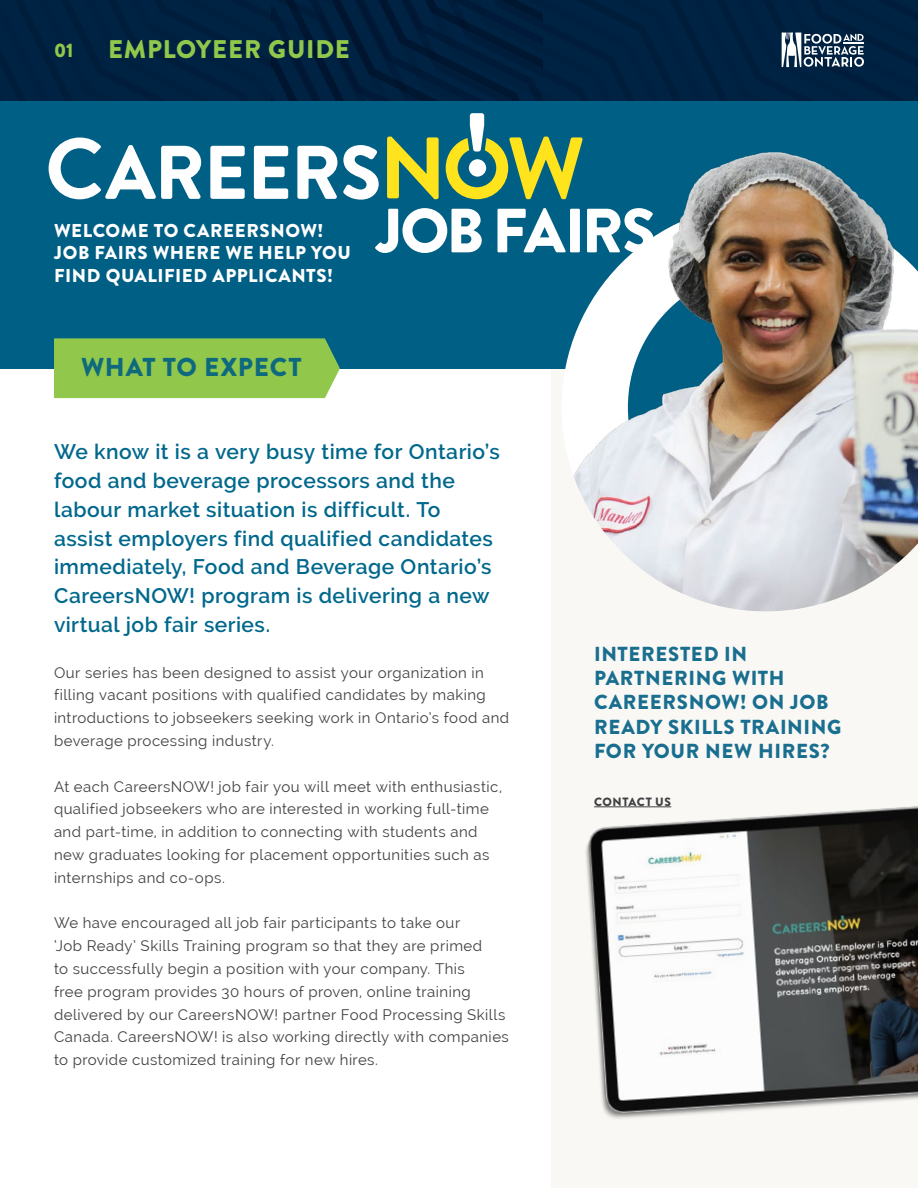
<style>
.page{position:relative;width:918px;height:1188px;background:#fff}
.page>*{position:absolute;margin:0;border:0;box-sizing:border-box;transform-origin:0 0}
.t1{font:900 25.95px "Brandon Grotesque";letter-spacing:.025em;color:#005f84}
.t2{font:900 25.5px "Brandon Grotesque";letter-spacing:.03em;color:#91c84c}
.t3{font:600 21px/28.8px "Raleway";letter-spacing:.025em;color:#00688c}
.t4{font:900 20.25px/24.5px "Brandon Grotesque";letter-spacing:.03em;color:#005f84}
.t5{font:900 19.5px "Brandon Grotesque";color:#91c84c}
.t6{font:900 18.6px/22.4px "Brandon Grotesque";letter-spacing:.03em;color:#fff}
.t7{font:15px/22.8px "Raleway";letter-spacing:.03em;color:#414042}
.t8{font:900 12px "Brandon Grotesque";letter-spacing:.04em;color:#414042}
</style>
<div class="page">
<div style="left:551px;top:355px;width:367px;height:833px;background:#f9f8f5"></div>
<div style="left:0;top:0;width:918px;height:368px;background:#005f84"></div>
<div style="left:54px;top:338px;width:286px;height:60px;background:#91c84c"></div>
<svg style="left:0;top:0;width:918px;height:101px;background:#032342"></svg>
<svg style="left:49px;top:113px;width:513px;height:87px"></svg>
<svg style="left:375px;top:208px;width:107px;height:45px"></svg>
<svg style="left:498px;top:208px;width:64px;height:44px"></svg>
<img style="left:562px;top:137px;width:356px;height:474px">
<img style="left:586px;top:806px;width:332px;height:313px">
<h3 class="t5" style="left:54px;top:36px;width:21px">01</h3>
<h2 class="t2" style="left:108px;top:31px;width:243px">EMPLOYEER GUIDE</h2>
<p class="t6" style="left:54px;top:220px;width:298px">WELCOME TO CAREERSNOW!<br>JOB FAIRS WHERE WE HELP YOU<br>FIND QUALIFIED APPLICANTS!</p>
<h1 class="t1" style="left:81px;top:348px;width:222px">WHAT TO EXPECT</h1>
<p class="t3" style="left:54px;top:437px;width:447px">We know it is a very busy time for Ontario’s food and beverage processors and the labour market situation is difficult. To assist employers find qualified candidates immediately, Food and Beverage Ontario’s CareersNOW! program is delivering a new virtual job fair series.</p>
<p class="t7" style="left:54px;top:661px;width:457px">Our series has been designed to assist your organization in filling vacant positions with qualified candidates by making introductions to jobseekers seeking work in Ontario’s food and beverage processing industry.</p>
<p class="t7" style="left:54px;top:775px;width:450px">At each CareersNOW! job fair you will meet with enthusiastic, qualified jobseekers who are interested in working full-time and part-time, in addition to connecting with students and new graduates looking for placement opportunities such as internships and co-ops.</p>
<p class="t7" style="left:54px;top:912px;width:456px">We have encouraged all job fair participants to take our<br>‘Job Ready’ Skills Training program so that they are primed<br>to successfully begin a position with your company. This<br>free program provides 30 hours of proven, online training delivered by our CareersNOW! partner Food Processing Skills Canada. CareersNOW! is also working directly with companies to provide customized training for new hires.</p>
<h3 class="t4" style="left:594px;top:642px;width:249px">INTERESTED IN<br>PARTNERING WITH<br>CAREERSNOW! ON JOB<br>READY SKILLS TRAINING<br>FOR YOUR NEW HIRES?</h3>
<p class="t8" style="left:594px;top:793px;width:79px">CONTACT US</p>
</div>
